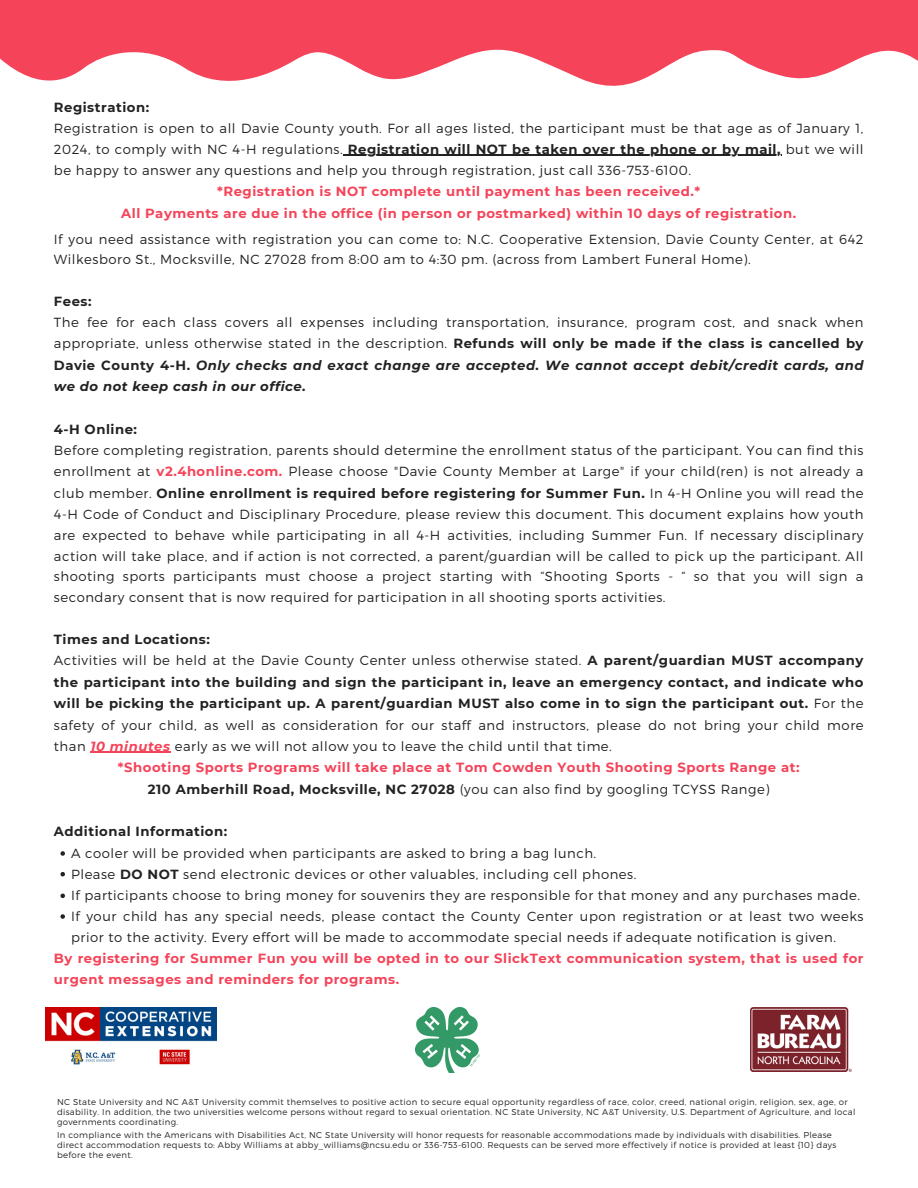
<style>
.page{position:relative;width:918px;height:1188px;background:#fff}
.page>*{position:absolute;margin:0;border:0;box-sizing:border-box;transform-origin:0 0}
.t1{font:300 13.2px/21px "Montserrat";letter-spacing:.04em;color:#222;text-align:justify}
.t2{font:700 13.2px/21.6px "Montserrat";letter-spacing:.04em;color:#f54359;text-align:center}
.t3{font:700 13.2px "Montserrat";letter-spacing:.04em;color:#222}
.t4{font:300 8.55px/10.2px "Montserrat";letter-spacing:.04em;color:#222}
.s1{font-weight:700}
.s2{font-weight:700;font-style:italic}
.s3{font-weight:700;color:#f54359}
.s4{font-weight:300}
.s5{font-weight:700;font-style:italic;color:#f54359}
</style>
<div class="page">
<hr style="left:348px;top:155px;width:433px;height:1px;background:#222">
<hr style="left:90px;top:752px;width:81px;height:1px;background:#f54359">
<svg style="left:60px;top:851px;width:5px;height:5px"></svg>
<svg style="left:60px;top:872px;width:5px;height:4px"></svg>
<svg style="left:60px;top:894px;width:5px;height:4px"></svg>
<svg style="left:60px;top:914px;width:5px;height:5px"></svg>
<img style="left:45px;top:1008px;width:171px;height:57px">
<img style="left:751px;top:1008px;width:100px;height:64px">
<svg style="left:0;top:0;width:918px;height:86px;fill:#f54359"></svg>
<img style="left:415px;top:1008px;width:64px;height:65px">
<p class="t3" style="left:54px;top:99px;width:97px">Registration:</p>
<p class="t1" style="left:54px;top:117px;width:811px">Registration is open to all Davie County youth. For all ages listed, the participant must be that age as of January 1, 2024, to comply with NC 4-H regulations. <span class="s1">Registration will NOT be taken over the phone or by mail,</span> but we will be happy to answer any questions and help you through registration, just call 336-753-6100.</p>
<p class="t2" style="left:121px;top:181px;width:677px">*Registration is NOT complete until payment has been received.*<br>All Payments are due in the office (in person or postmarked) within 10 days of registration.</p>
<p class="t1" style="left:54px;top:228px;width:811px">If you need assistance with registration you can come to: N.C. Cooperative Extension, Davie County Center, at 642<br>Wilkesboro St., Mocksville, NC 27028 from 8:00 am to 4:30 pm. (across from Lambert Funeral Home).</p>
<p class="t3" style="left:54px;top:293px;width:39px">Fees:</p>
<p class="t1" style="left:54px;top:311px;width:811px">The fee for each class covers all expenses including transportation, insurance, program cost, and snack when appropriate, unless otherwise stated in the description. <span class="s1">Refunds will only be made if the class is cancelled by Davie County 4-H.</span> <span class="s2">Only checks and exact change are accepted. We cannot accept debit/credit cards, and we do not keep cash in our office.</span></p>
<p class="t3" style="left:54px;top:421px;width:85px">4-H Online:</p>
<p class="t1" style="left:54px;top:440px;width:811px">Before completing registration, parents should determine the enrollment status of the participant. You can find this enrollment at <span class="s3">v2.4honline.com.</span> Please choose "Davie County Member at Large" if your child(ren) is not already a club member. <span class="s1">Online enrollment is required before registering for Summer Fun.</span> In 4-H Online you will read the 4-H Code of Conduct and Disciplinary Procedure, please review this document. This document explains how youth are expected to behave while participating in all 4-H activities, including Summer Fun. If necessary disciplinary action will take place, and if action is not corrected, a parent/guardian will be called to pick up the participant. All shooting sports participants must choose a project starting with “Shooting Sports - “ so that you will sign a secondary consent that is now required for participation in all shooting sports activities.</p>
<p class="t3" style="left:54px;top:631px;width:157px">Times and Locations:</p>
<p class="t1" style="left:54px;top:649px;width:811px">Activities will be held at the Davie County Center unless otherwise stated. <span class="s1">A parent/guardian MUST accompany</span></p>
<p class="t3" style="left:54px;top:674px;width:811px">the participant into the building and sign the participant in, leave an emergency contact, and indicate who</p>
<p class="t3" style="left:54px;top:696px;width:811px">will be picking the participant up. A parent/guardian MUST also come in to sign the participant out. <span class="s4">For the</span></p>
<p class="t1" style="left:54px;top:714px;width:811px">safety of your child, as well as consideration for our staff and instructors, please do not bring your child more</p>
<p class="t1" style="left:54px;top:735px;width:560px">than <span class="s5">10 minutes</span> early as we will not allow you to leave the child until that time.</p>
<p class="t2" style="left:118px;top:757px;width:683px">*Shooting Sports Programs will take place at Tom Cowden Youth Shooting Sports Range at:</p>
<p class="t1" style="left:148px;top:778px;width:623px"><span class="s1">210 Amberhill Road, Mocksville, NC 27028</span> (you can also find by googling TCYSS Range)</p>
<p class="t3" style="left:54px;top:824px;width:175px">Additional Information:</p>
<p class="t1" style="left:71px;top:842px;width:794px;text-align:left">A cooler will be provided when participants are asked to bring a bag lunch.<br>Please <span class="s1">DO NOT</span> send electronic devices or other valuables, including cell phones.<br>If participants choose to bring money for souvenirs they are responsible for that money and any purchases made.<br>If your child has any special needs, please contact the County Center upon registration or at least two weeks prior to the activity. Every effort will be made to accommodate special needs if adequate notification is given.</p>
<p class="t2" style="left:54px;top:947px;width:811px;text-align:left">By registering for Summer Fun you will be opted in to our SlickText communication system, that is used for urgent messages and reminders for programs.</p>
<p class="t4" style="left:57px;top:1096px;width:800px">NC State University and NC A&amp;T University commit themselves to positive action to secure equal opportunity regardless of race, color, creed, national origin, religion, sex, age, or disability. In addition, the two universities welcome persons without regard to sexual orientation. NC State University, NC A&amp;T University, U.S. Department of Agriculture, and local governments coordinating.</p>
<p class="t4" style="left:57px;top:1129px;width:781px">In compliance with the Americans with Disabilities Act, NC State University will honor requests for reasonable accommodations made by individuals with disabilities. Please direct accommodation requests to: Abby Williams at abby_williams@ncsu.edu or 336-753-6100. Requests can be served more effectively if notice is provided at least {10} days before the event.</p>
</div>
